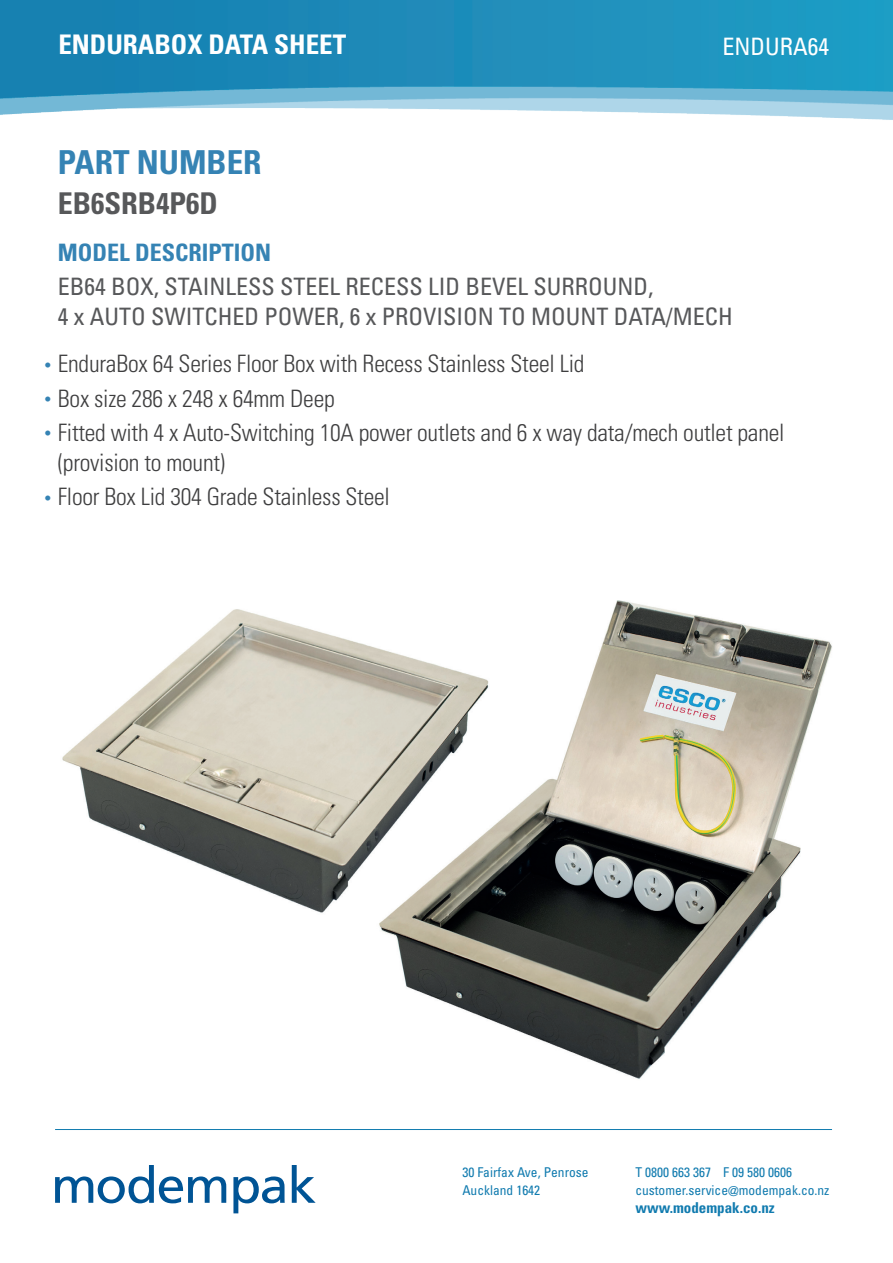
<style>
.page{position:relative;width:893px;height:1263px;background:#fff}
.page>*{position:absolute;margin:0;border:0;box-sizing:border-box;transform-origin:0 0}
.t1{font:700 condensed 33px "Univers";color:#3583b4}
.t2{font:700 condensed 30px "Univers";color:#57585a}
.t3{font:700 condensed 27px "Univers";color:#fff}
.t4{font:300 condensed 24px/30px "Univers";letter-spacing:-.01em;color:#3e3e3f}
.t5{font:condensed 24px/30px "Univers";color:#57585a}
.t6{font:700 condensed 24px "Univers";color:#3583b4}
.t7{font:condensed 24px "Univers";color:#fff}
.t8{font:700 condensed 15px "Univers";color:#117baf}
.t9{font:condensed 13.5px/18px "Univers";color:#117baf}
.s1{font-weight:400;font-size:16.5px;color:#3583b4}
</style>
<div class="page">
<img style="left:0;top:0;width:893px;height:120px">
<hr style="left:55px;top:1129px;width:777px;height:1px;background:#117baf">
<svg style="left:55px;top:1165px;width:171px;height:38px"></svg>
<svg style="left:233px;top:1176px;width:52px;height:37px"></svg>
<svg style="left:292px;top:1165px;width:24px;height:38px"></svg>
<img style="left:379px;top:600px;width:453px;height:479px">
<img style="left:62px;top:600px;width:436px;height:323px">
<p class="t3" style="left:58px;top:28px;width:289px">ENDURABOX DATA SHEET</p>
<p class="t7" style="left:722px;top:31px;width:108px">ENDURA64</p>
<h1 class="t1" style="left:58px;top:142px;width:205px">PART NUMBER</h1>
<p class="t2" style="left:58px;top:185px;width:161px">EB6SRB4P6D</p>
<p class="t6" style="left:58px;top:238px;width:215px">MODEL DESCRIPTION</p>
<p class="t5" style="left:58px;top:271px;width:677px">EB64 BOX, STAINLESS STEEL RECESS LID BEVEL SURROUND,<br>4 x AUTO SWITCHED POWER, 6 x PROVISION TO MOUNT DATA/MECH</p>
<p class="t4" style="left:45px;top:349px;width:541px"><span class="s1">•</span> EnduraBox 64 Series Floor Box with Recess Stainless Steel Lid</p>
<p class="t4" style="left:45px;top:383px;width:291px"><span class="s1">•</span> Box size 286 x 248 x 64mm Deep</p>
<p class="t4" style="left:58px;top:417px;width:728px;text-indent:-13px"><span class="s1">•</span> Fitted with 4 x Auto-Switching 10A power outlets and 6 x way data/mech outlet panel (provision to mount)</p>
<p class="t4" style="left:45px;top:481px;width:346px"><span class="s1">•</span> Floor Box Lid 304 Grade Stainless Steel</p>
<p class="t9" style="left:462px;top:1163px;width:128px">30 Fairfax Ave, Penrose<br>Auckland 1642</p>
<p class="t9" style="left:635px;top:1163px;width:196px">T 0800 663 367 F 09 580 0606 customer.service@modempak.co.nz</p>
<p class="t8" style="left:635px;top:1199px;width:141px">www.modempak.co.nz</p>
</div>
